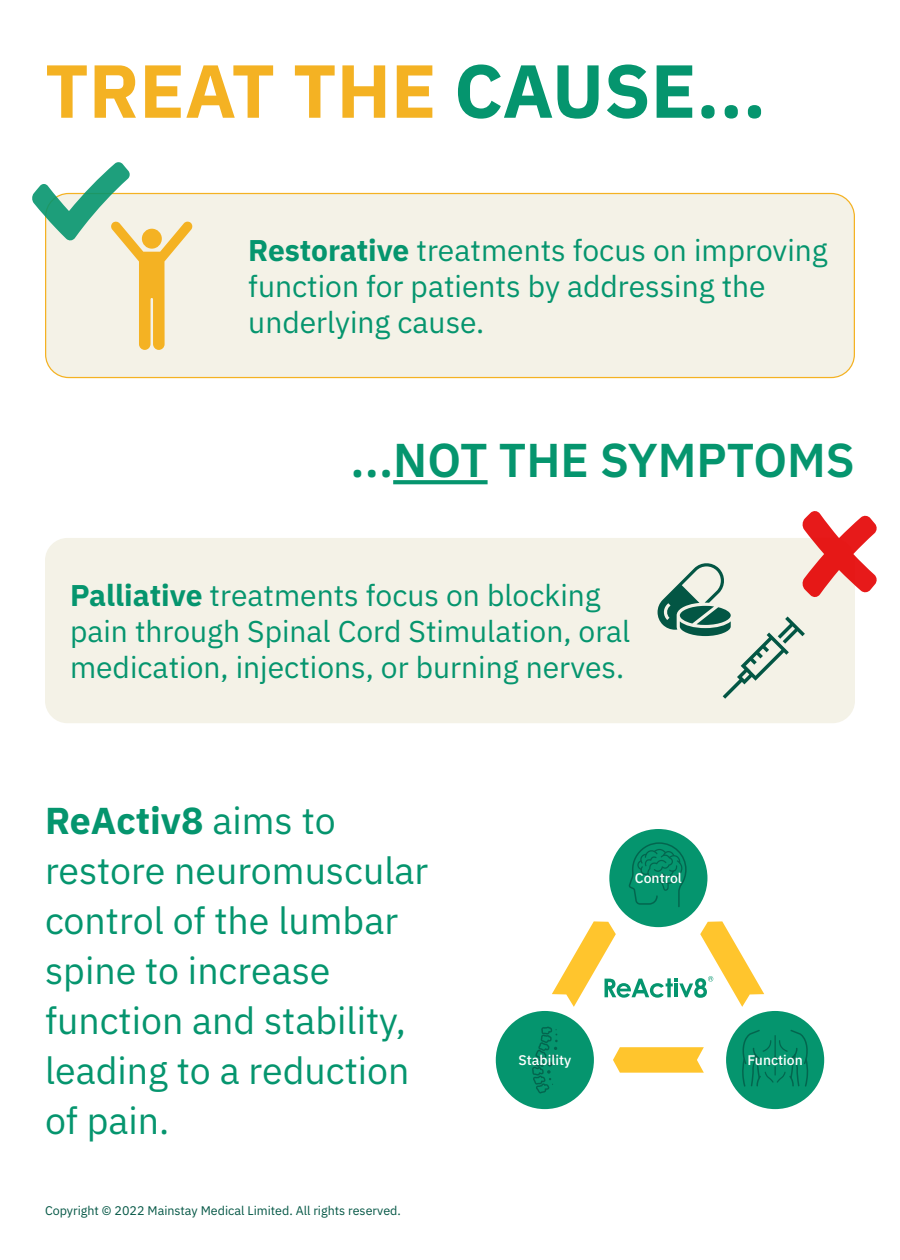
<style>
.page{position:relative;width:900px;height:1260px;background:#fff}
.page>*{position:absolute;margin:0;border:0;box-sizing:border-box;transform-origin:0 0}
.t1{font:700 75px "IBM Plex Sans";color:#f4b223}
.t2{font:600 47.5px "IBM Plex Sans";color:#05956e}
.t3{font:37.5px/50px "IBM Plex Sans";color:#05956e}
.t4{font:30px/36px "IBM Plex Sans";color:#05956e}
.t5{font:500 14px "IBM Plex Sans";color:#fff}
.t6{font:12.5px "IBM Plex Sans";color:#035644}
.s1{color:#05956e}
.s2{font-weight:700}
</style>
<div class="page">
<div style="left:46px;top:194px;width:808px;height:184px;background:#f4f2e7;border-radius:23px"></div>
<div style="left:45px;top:193px;width:810px;height:185px;border:1px solid #f4b223;border-radius:23px"></div>
<div style="left:45px;top:538px;width:810px;height:185px;background:#f4f2e7;border-radius:22px"></div>
<svg style="left:393px;top:480px;width:95px;height:4px"></svg>
<div style="left:726px;top:1011px;width:98px;height:98px;background:#05956e;border-radius:50%"></div>
<div style="left:609px;top:829px;width:98px;height:98px;background:#05956e;border-radius:50%"></div>
<div style="left:496px;top:1011px;width:98px;height:98px;background:#05956e;border-radius:50%"></div>
<svg style="left:613px;top:1047px;width:91px;height:26px"></svg>
<svg style="left:552px;top:921px;width:212px;height:86px"></svg>
<svg style="left:532px;top:1027px;width:26px;height:66px"></svg>
<svg style="left:742px;top:1030px;width:66px;height:57px"></svg>
<svg style="left:629px;top:842px;width:58px;height:65px"></svg>
<svg style="left:32px;top:162px;width:161px;height:188px"></svg>
<svg style="left:658px;top:511px;width:219px;height:188px"></svg>
<p class="t1" style="left:45px;top:32px;width:723px">TREAT THE <span class="s1">CAUSE...</span></p>
<p class="t4" style="left:248px;top:230px;width:581px"><span class="s2">Restorative</span> treatments focus on improving</p>
<p class="t4" style="left:248px;top:266px;width:519px">function for patients by addressing the</p>
<p class="t4" style="left:248px;top:302px;width:238px">underlying cause.</p>
<p class="t2" style="left:351px;top:422px;width:506px">...NOT THE SYMPTOMS</p>
<p class="t4" style="left:70px;top:575px;width:562px"><span class="s2">Palliative</span> treatments focus on blocking pain through Spinal Cord Stimulation, oral medication, injections, or burning nerves.</p>
<p class="t3" style="left:45px;top:792px;width:385px"><span class="s2">ReActiv8</span> aims to restore neuromuscular control of the lumbar spine to increase function and stability, leading to a reduction of pain.</p>
<p class="t6" style="left:45px;top:1201px;width:357px">Copyright © 2022 Mainstay Medical Limited. All rights reserved.</p>
<p class="t5" style="left:635px;top:867px;width:48px">Control</p>
<p class="t5" style="left:518px;top:1049px;width:54px">Stability</p>
<p class="t5" style="left:747px;top:1049px;width:57px">Function</p>
</div>
